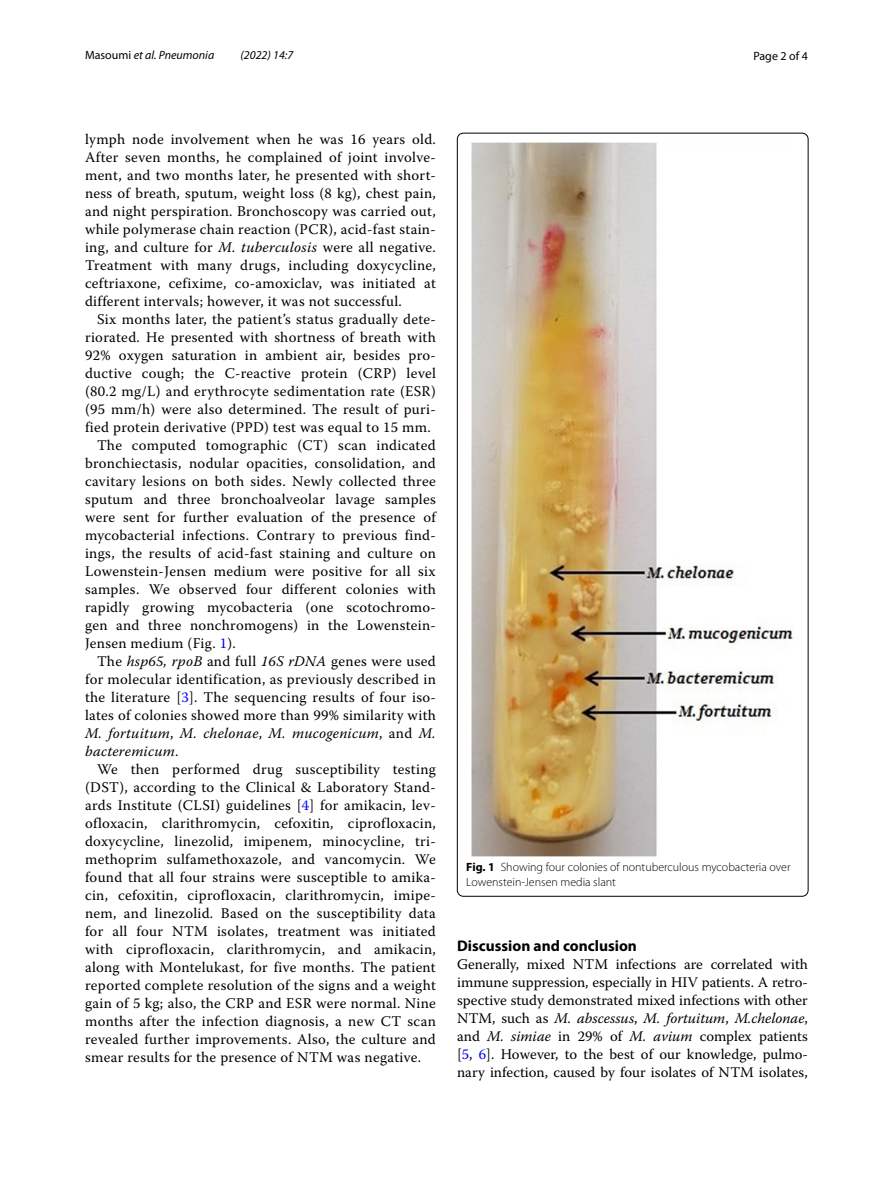
<style>
.page{position:relative;width:893px;height:1187px;background:#fff}
.page>*{position:absolute;margin:0;border:0;box-sizing:border-box;transform-origin:0 0}
.t1{font:700 15.45px "Myriad Pro";color:#000}
.t2{font:14.7px/18px "Warnock Pro";letter-spacing:.02em;color:#000;text-align:justify}
.t3{font:italic 14.7px "Warnock Pro";letter-spacing:.02em;color:#000}
.t4{font:300 12px/15px "Myriad Pro";color:#000}
.t5{font:italic 12px "Myriad Pro";color:#000}
.t6{font:12px "Myriad Pro";color:#000}
.s1{font-style:normal}
.s2{font-style:italic}
.s3{color:#00f}
.s4{font-weight:700}
</style>
<div class="page">
<img style="left:472px;top:142px;width:321px;height:714px">
<p class="t5" style="left:85px;top:48px;width:131px"><span class="s1">Masoumi</span> et al. Pneumonia</p>
<p class="t5" style="left:240px;top:48px;width:54px">(2022) 14:7</p>
<p class="t6" style="left:753px;top:48px;width:56px">Page 2 of 4</p>
<p class="t2" style="left:85px;top:130px;width:352px">lymph node involvement when he was 16 years old.<br>After seven months, he complained of joint involve&shy;ment, and two months later, he presented with short&shy;ness of breath, sputum, weight loss (8 kg), chest pain, and night perspiration. Bronchoscopy was carried out, while polymerase chain reaction (PCR), acid-fast stain&shy;ing, and culture for <span class="s2">M. tuberculosis</span> were all negative.<br>Treatment with many drugs, including doxycycline, ceftriaxone, cefixime, co-amoxiclav, was initiated at different intervals; however, it was not successful.</p>
<p class="t2" style="left:97px;top:310px;width:340px">Six months later, the patient’s status gradually dete-</p>
<p class="t2" style="left:85px;top:328px;width:352px">riorated. He presented with shortness of breath with</p>
<p class="t2" style="left:85px;top:346px;width:352px">92% oxygen saturation in ambient air, besides pro-</p>
<p class="t2" style="left:85px;top:364px;width:352px">ductive cough; the C-reactive protein (CRP) level</p>
<p class="t2" style="left:85px;top:382px;width:352px">(80.2 mg/L) and erythrocyte sedimentation rate (ESR)</p>
<p class="t2" style="left:85px;top:400px;width:352px">(95 mm/h) were also determined. The result of puri-</p>
<p class="t2" style="left:85px;top:418px;width:347px">fied protein derivative (PPD) test was equal to 15 mm.</p>
<p class="t2" style="left:97px;top:436px;width:340px">The computed tomographic (CT) scan indicated</p>
<p class="t2" style="left:85px;top:454px;width:352px">bronchiectasis, nodular opacities, consolidation, and</p>
<p class="t2" style="left:85px;top:472px;width:352px">cavitary lesions on both sides. Newly collected three</p>
<p class="t2" style="left:85px;top:490px;width:352px">sputum and three bronchoalveolar lavage samples</p>
<p class="t2" style="left:85px;top:508px;width:352px">were sent for further evaluation of the presence of</p>
<p class="t2" style="left:85px;top:526px;width:352px">mycobacterial infections. Contrary to previous find-</p>
<p class="t2" style="left:85px;top:544px;width:352px">ings, the results of acid-fast staining and culture on</p>
<p class="t2" style="left:85px;top:562px;width:352px">Lowenstein-Jensen medium were positive for all six</p>
<p class="t2" style="left:85px;top:580px;width:352px">samples. We observed four different colonies with</p>
<p class="t2" style="left:85px;top:598px;width:352px">rapidly growing mycobacteria (one scotochromo-</p>
<p class="t2" style="left:85px;top:616px;width:352px">gen and three nonchromogens) in the Lowenstein-</p>
<p class="t2" style="left:85px;top:634px;width:152px">Jensen medium (Fig. <span class="s3">1</span>).</p>
<p class="t2" style="left:97px;top:652px;width:340px">The <span class="s2">hsp65, rpoB</span> and full <span class="s2">16S rDNA</span> genes were used</p>
<p class="t2" style="left:85px;top:670px;width:352px">for molecular identification, as previously described in</p>
<p class="t2" style="left:85px;top:688px;width:352px">the literature [<span class="s3">3</span>]. The sequencing results of four iso-</p>
<p class="t2" style="left:85px;top:706px;width:352px">lates of colonies showed more than 99% similarity with</p>
<p class="t3" style="left:85px;top:724px;width:352px">M. fortuitum<span class="s1">,</span> M. chelonae<span class="s1">,</span> M. mucogenicum<span class="s1">, and</span> M.</p>
<p class="t3" style="left:85px;top:742px;width:95px">bacteremicum<span class="s1">.</span></p>
<p class="t2" style="left:97px;top:760px;width:340px">We then performed drug susceptibility testing</p>
<p class="t2" style="left:85px;top:778px;width:352px">(DST), according to the Clinical &amp; Laboratory Stand-</p>
<p class="t2" style="left:85px;top:796px;width:352px">ards Institute (CLSI) guidelines [<span class="s3">4</span>] for amikacin, lev-</p>
<p class="t2" style="left:85px;top:814px;width:352px">ofloxacin, clarithromycin, cefoxitin, ciprofloxacin,</p>
<p class="t2" style="left:85px;top:832px;width:352px">doxycycline, linezolid, imipenem, minocycline, tri-</p>
<p class="t2" style="left:85px;top:850px;width:352px">methoprim sulfamethoxazole, and vancomycin. We</p>
<p class="t2" style="left:85px;top:868px;width:352px">found that all four strains were susceptible to amika-</p>
<p class="t2" style="left:85px;top:886px;width:352px">cin, cefoxitin, ciprofloxacin, clarithromycin, imipe-</p>
<p class="t2" style="left:85px;top:904px;width:352px">nem, and linezolid. Based on the susceptibility data</p>
<p class="t2" style="left:85px;top:922px;width:352px">for all four NTM isolates, treatment was initiated</p>
<p class="t2" style="left:85px;top:940px;width:352px">with ciprofloxacin, clarithromycin, and amikacin,</p>
<p class="t2" style="left:85px;top:958px;width:352px">along with Montelukast, for five months. The patient</p>
<p class="t2" style="left:85px;top:976px;width:352px">reported complete resolution of the signs and a weight</p>
<p class="t2" style="left:85px;top:994px;width:352px">gain of 5 kg; also, the CRP and ESR were normal. Nine</p>
<p class="t2" style="left:85px;top:1012px;width:352px">months after the infection diagnosis, a new CT scan</p>
<p class="t2" style="left:85px;top:1030px;width:352px">revealed further improvements. Also, the culture and</p>
<p class="t2" style="left:85px;top:1048px;width:338px">smear results for the presence of NTM was negative.</p>
<p class="t4" style="left:466px;top:859px;width:326px"><span class="s4">Fig. 1</span> Showing four colonies of nontuberculous mycobacteria over<br>Lowenstein-Jensen media slant</p>
<p class="t1" style="left:457px;top:935px;width:181px">Discussion and conclusion</p>
<p class="t2" style="left:457px;top:955px;width:352px">Generally, mixed NTM infections are correlated with immune suppression, especially in HIV patients. A retro&shy;spective study demonstrated mixed infections with other NTM, such as <span class="s2">M. abscessus</span>, <span class="s2">M. fortuitum</span>, <span class="s2">M.chelonae</span>, and <span class="s2">M. simiae</span> in 29% of <span class="s2">M. avium</span> complex patients [<span class="s3">5</span>, <span class="s3">6</span>]. However, to the best of our knowledge, pulmo&shy;nary infection, caused by four isolates of NTM isolates,</p>
</div>
